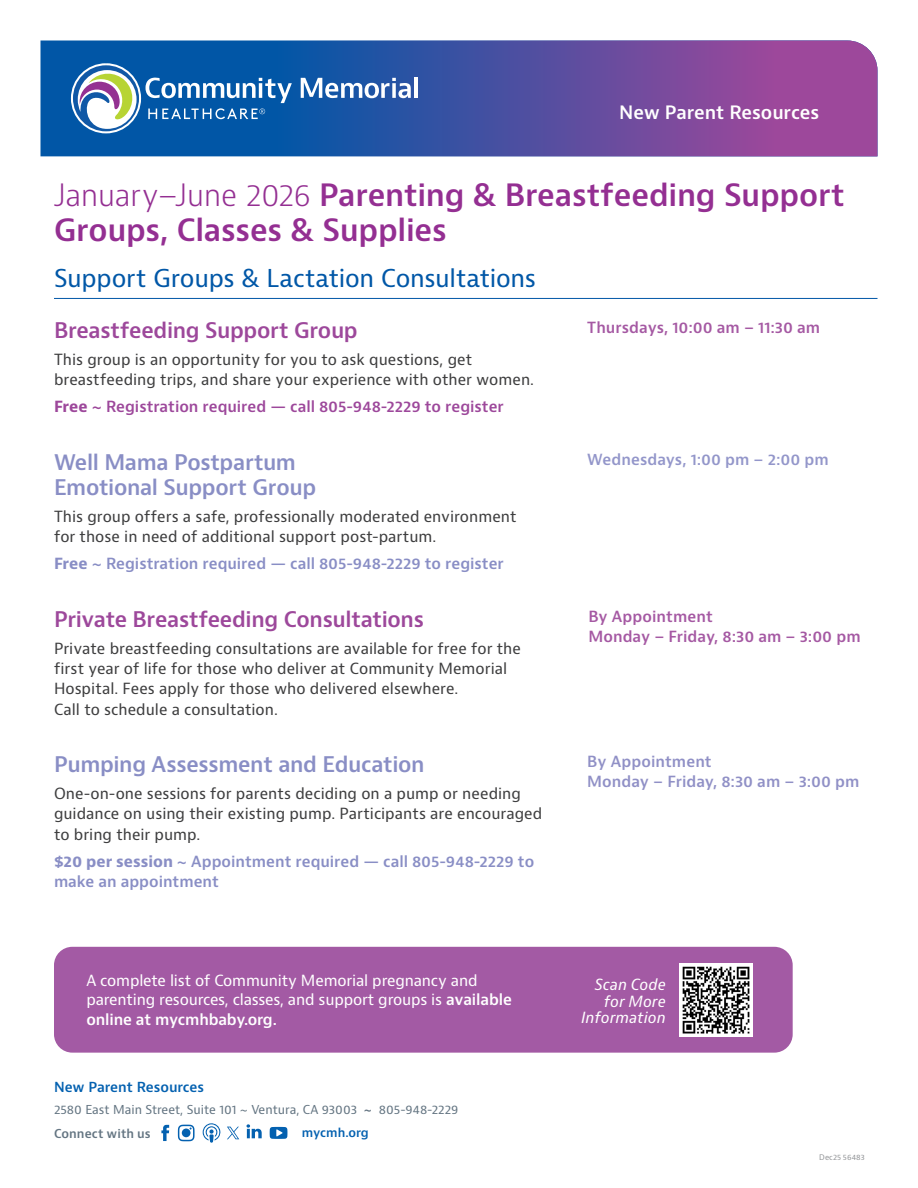
<style>
.page{position:relative;width:918px;height:1188px;background:#fff}
.page>*{position:absolute;margin:0;border:0;box-sizing:border-box;transform-origin:0 0}
.Title_-_Any_color{font:600 30px/34.5px "Bernino Sans";letter-spacing:-.005em;color:#942f92}
.Subtitle_w_rule{font:24px "Bernina Sans";letter-spacing:-.01em;color:#0157a7}
.Sch_-_Class_Name{font:600 21px/25.2px "Bernino Sans";letter-spacing:-.015em;color:#898ec5}
.Sch_-_Class_Name-2{font:600 21px "Bernino Sans";letter-spacing:-.015em;color:#9d489b}
.Body_1st-w_title_2nd-other{font:600 18px "Bernino Sans";letter-spacing:-.005em;color:#fff}
.Sch_-_Body{font:15px/20.2px "Bernino Sans";color:#3e3e3f}
.Register_line{font:600 15px/20.2px "Bernino Sans";color:#898ec5}
.cmh_Callout_Box_-_rev_or_pos_-_use_ChSty{font:15px/19.5px "Bernino Sans";letter-spacing:-.01em;color:#fff}
.Sch_-_Deets{font:600 15px/20.2px "Bernino Sans";letter-spacing:.005em;color:#a559a3}
.Register_line-2{font:600 15px "Bernino Sans";color:#9d489b}
.Sch_-_Deets-2{font:600 15px/20.2px "Bernino Sans";letter-spacing:.005em;color:#9090c6}
.Sch_-_Deets-3{font:italic 15px/16.5px "Bernino Sans";color:#fff;text-align:right}
.Sch_-_Deets-4{font:600 15px "Bernino Sans";letter-spacing:.005em;color:#9396ca}
.Footer_Name_Indigo{font:600 13.5px "Bernino Sans";letter-spacing:-.005em;color:#0461b0}
.Footer_Address_Ph_cmh_Gray{font:12px "Bernino Sans";color:#647582}
.Connect_-_Gray{font:600 12px "Bernino Sans";letter-spacing:.005em;color:#647582}
.mycmh_org_Indigo{font:600 12px "Bernino Sans";letter-spacing:-.005em;color:#0461b0}
.cmh_date-code{font:7.5px "Bernino Sans";letter-spacing:.01em;color:#939598}
.s1{font-weight:300}
.s2{font-weight:700}
.s3{font-weight:600}
</style>
<div class="page">
<svg style="left:40px;top:40px;width:838px;height:116px"></svg>
<svg style="left:71px;top:63px;width:70px;height:70px"></svg>
<svg style="left:146px;top:78px;width:146px;height:41px"></svg>
<svg style="left:301px;top:78px;width:110px;height:20px"></svg>
<hr style="left:414px;top:77px;width:3px;height:21px;background:#fff">
<svg style="left:73px;top:65px;width:66px;height:66px"></svg>
<svg style="left:203px;top:1123px;width:18px;height:20px"></svg>
<svg style="left:161px;top:1125px;width:8px;height:16px"></svg>
<svg style="left:247px;top:1124px;width:15px;height:14px"></svg>
<svg style="left:270px;top:1127px;width:17px;height:12px"></svg>
<svg style="left:178px;top:1125px;width:17px;height:16px"></svg>
<svg style="left:227px;top:1127px;width:12px;height:12px"></svg>
<div style="left:54px;top:947px;width:739px;height:106px;background:#a35aa4;border-radius:18px"></div>
<img style="left:680px;top:964px;width:72px;height:72px">
<hr style="left:54px;top:298px;width:824px;height:1px;background:#0157a7">
<p class="Body_1st-w_title_2nd-other" style="left:619px;top:101px;width:201px">New Parent Resources</p>
<p class="Title_-_Any_color" style="left:54px;top:179px;width:792px"><span class="s1">January–June 2026</span> Parenting &amp; Breastfeeding Support<br>Groups, Classes &amp; Supplies</p>
<p class="Subtitle_w_rule" style="left:54px;top:263px;width:484px">Support Groups &amp; Lactation Consultations</p>
<p class="Sch_-_Class_Name-2" style="left:54px;top:317px;width:305px">Breastfeeding Support Group</p>
<p class="Sch_-_Body" style="left:54px;top:350px;width:482px">This group is an opportunity for you to ask questions, get breastfeeding trips, and share your experience with other women.</p>
<p class="Register_line-2" style="left:54px;top:397px;width:451px"><span class="s2">Free</span> ~ Registration required — call 805-948-2229 to register</p>
<p class="Sch_-_Class_Name" style="left:54px;top:450px;width:264px">Well Mama Postpartum<br>Emotional Support Group</p>
<p class="Sch_-_Body" style="left:54px;top:507px;width:464px">This group offers a safe, professionally moderated environment for those in need of additional support post-partum.</p>
<p class="Register_line" style="left:54px;top:554px;width:451px"><span class="s2">Free</span> ~ Registration required — call 805-948-2229 to register</p>
<p class="Sch_-_Class_Name-2" style="left:54px;top:606px;width:371px">Private Breastfeeding Consultations</p>
<p class="Sch_-_Body" style="left:54px;top:639px;width:468px">Private breastfeeding consultations are available for free for the first year of life for those who deliver at Community Memorial Hospital. Fees apply for those who delivered elsewhere.<br>Call to schedule a consultation.</p>
<p class="Sch_-_Class_Name" style="left:54px;top:752px;width:372px">Pumping Assessment and Education</p>
<p class="Sch_-_Body" style="left:54px;top:784px;width:490px">One-on-one sessions for parents deciding on a pump or needing guidance on using their existing pump. Participants are encouraged to bring their pump.</p>
<p class="Register_line" style="left:54px;top:851px;width:482px"><span class="s2">$20 per session</span> ~ Appointment required — call 805-948-2229 to make an appointment</p>
<p class="Sch_-_Deets" style="left:587px;top:318px;width:235px">Thursdays, 10:00 am – 11:30 am</p>
<p class="Sch_-_Deets-4" style="left:587px;top:450px;width:243px">Wednesdays, 1:00 pm – 2:00 pm</p>
<p class="Sch_-_Deets" style="left:588px;top:606px;width:274px">By Appointment<br>Monday – Friday, 8:30 am – 3:00 pm</p>
<p class="Sch_-_Deets-2" style="left:587px;top:752px;width:274px">By Appointment<br>Monday – Friday, 8:30 am – 3:00 pm</p>
<p class="cmh_Callout_Box_-_rev_or_pos_-_use_ChSty" style="left:86px;top:971px;width:427px">A complete list of Community Memorial pregnancy and parenting resources, classes, and support groups is <span class="s3">available online at mycmhbaby.org.</span></p>
<p class="Sch_-_Deets-3" style="left:581px;top:977px;width:86px">Scan Code for More<br>Information</p>
<p class="Footer_Name_Indigo" style="left:54px;top:1078px;width:151px">New Parent Resources</p>
<p class="Footer_Address_Ph_cmh_Gray" style="left:54px;top:1102px;width:406px">2580 East Main Street, Suite 101 ~ Ventura, CA 93003 <span class="s3">~</span> 805-948-2229</p>
<p class="Connect_-_Gray" style="left:54px;top:1126px;width:98px">Connect with us</p>
<p class="mycmh_org_Indigo" style="left:302px;top:1125px;width:68px">mycmh.org</p>
<p class="cmh_date-code" style="left:819px;top:1152px;width:47px">Dec25 56483</p>
</div>
